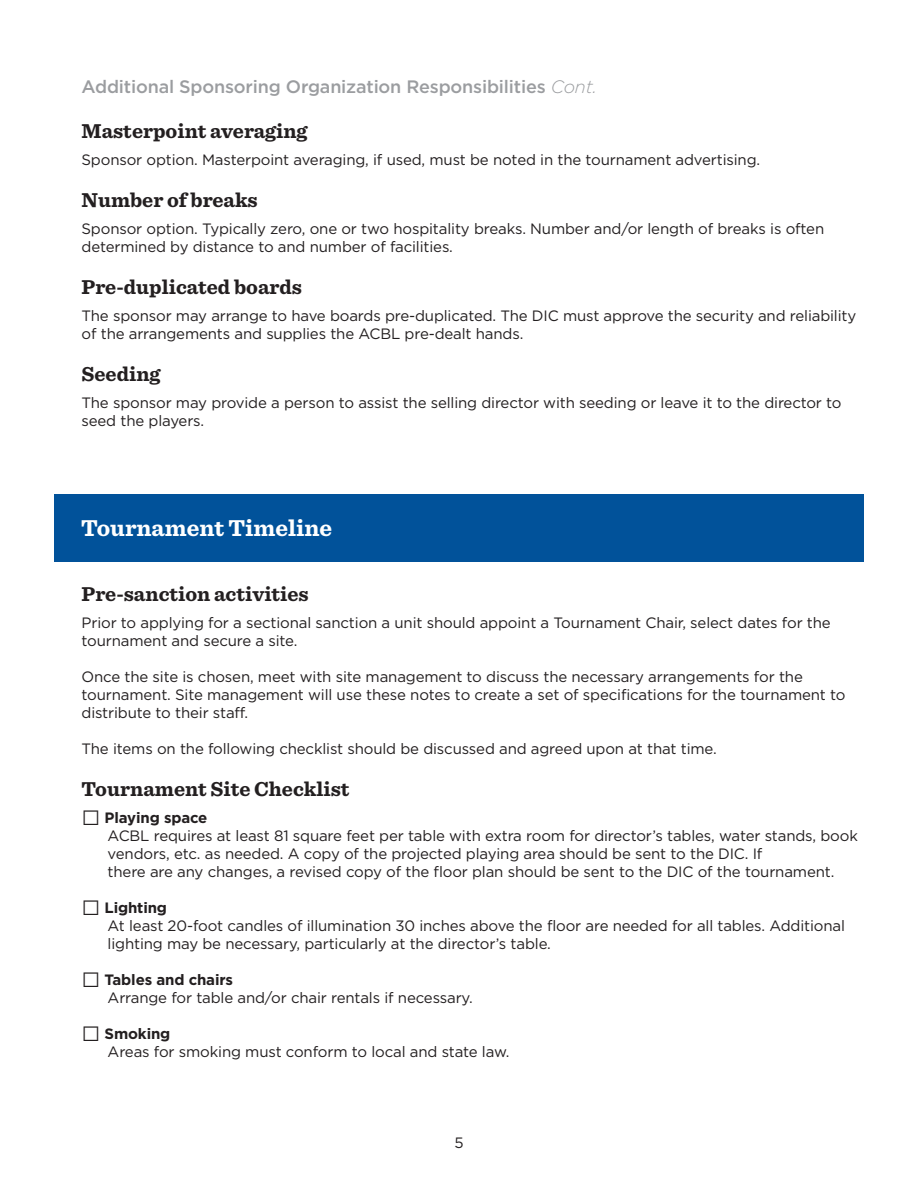
<style>
.page{position:relative;width:918px;height:1188px;background:#fff}
.page>*{position:absolute;margin:0;border:0;box-sizing:border-box;transform-origin:0 0}
.t1{font:700 24px "Sentinel";color:#fff}
.t2{font:700 21px "Sentinel";color:#231f20}
.t3{font:500 18px "Gotham";letter-spacing:-.01em;color:#9b9da0}
.t4{font:15px/18px "Gotham";letter-spacing:-.01em;color:#231f20}
.s1{font-weight:300;font-style:italic}
.s2{font-family:"Arial";font-size:31.5px}
.s3{font-weight:700}
</style>
<div class="page">
<div style="left:54px;top:494px;width:810px;height:67px;background:#01529a"></div>
<p class="t3" style="left:82px;top:75px;width:517px">Additional Sponsoring Organization Responsibilities <span class="s1">Cont.</span></p>
<h2 class="t2" style="left:82px;top:115px;width:228px">Masterpoint averaging</h2>
<p class="t4" style="left:82px;top:151px;width:680px">Sponsor option. Masterpoint averaging, if used, must be noted in the tournament advertising.</p>
<h2 class="t2" style="left:82px;top:184px;width:178px">Number of breaks</h2>
<p class="t4" style="left:82px;top:220px;width:744px">Sponsor option. Typically zero, one or two hospitality breaks. Number and/or length of breaks is often determined by distance to and number of facilities.</p>
<h2 class="t2" style="left:82px;top:271px;width:222px">Pre-duplicated boards</h2>
<p class="t4" style="left:82px;top:307px;width:776px">The sponsor may arrange to have boards pre-duplicated. The DIC must approve the security and reliability of the arrangements and supplies the ACBL pre-dealt hands.</p>
<h2 class="t2" style="left:82px;top:358px;width:81px">Seeding</h2>
<p class="t4" style="left:82px;top:394px;width:762px">The sponsor may provide a person to assist the selling director with seeding or leave it to the director to seed the players.</p>
<h1 class="t1" style="left:81px;top:509px;width:253px">Tournament Timeline</h1>
<h2 class="t2" style="left:82px;top:578px;width:229px">Pre-sanction activities</h2>
<p class="t4" style="left:82px;top:614px;width:751px">Prior to applying for a sectional sanction a unit should appoint a Tournament Chair, select dates for the tournament and secure a site.</p>
<p class="t4" style="left:82px;top:668px;width:766px">Once the site is chosen, meet with site management to discuss the necessary arrangements for the tournament. Site management will use these notes to create a set of specifications for the tournament to distribute to their staff.</p>
<p class="t4" style="left:82px;top:740px;width:637px">The items on the following checklist should be discussed and agreed upon at that time.</p>
<h2 class="t2" style="left:82px;top:773px;width:269px">Tournament Site Checklist</h2>
<p class="t4" style="left:108px;top:809px;width:752px;text-indent:-26px"><span class="s2">□</span> <span class="s3">Playing space<br></span>ACBL requires at least 81 square feet per table with extra room for director’s tables, water stands, book vendors, etc. as needed. A copy of the projected playing area should be sent to the DIC. If<br>there are any changes, a revised copy of the floor plan should be sent to the DIC of the tournament.</p>
<p class="t4" style="left:108px;top:899px;width:739px;text-indent:-26px"><span class="s2">□</span> <span class="s3">Lighting<br></span>At least 20-foot candles of illumination 30 inches above the floor are needed for all tables. Additional lighting may be necessary, particularly at the director’s table.</p>
<p class="t4" style="left:108px;top:971px;width:367px;text-indent:-26px"><span class="s2">□</span> <span class="s3">Tables and chairs<br></span>Arrange for table and/or chair rentals if necessary.</p>
<p class="t4" style="left:108px;top:1025px;width:403px;text-indent:-26px"><span class="s2">□</span> <span class="s3">Smoking<br></span>Areas for smoking must conform to local and state law.</p>
<p class="t4" style="left:454px;top:1133px;width:11px">5</p>
</div>
